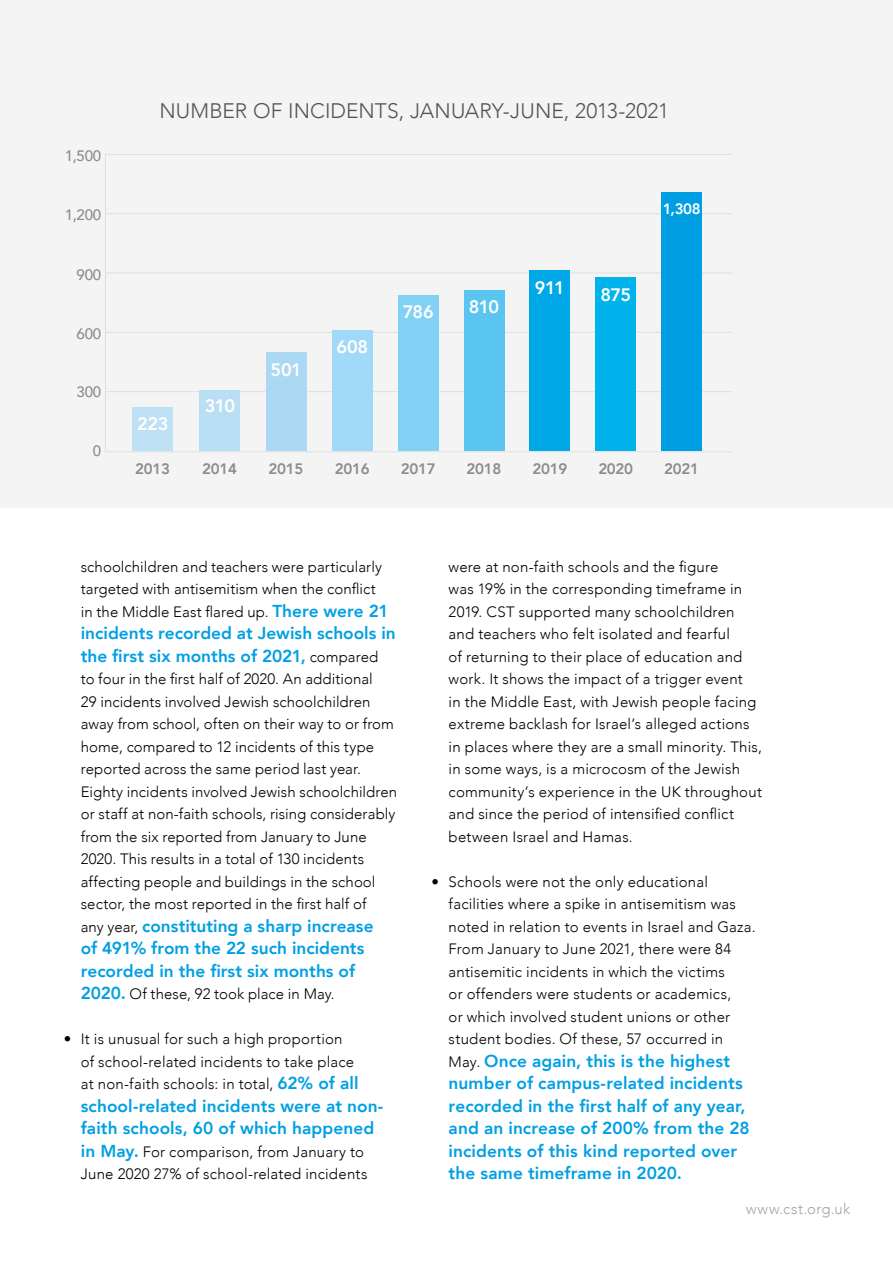
<style>
.page{position:relative;width:893px;height:1263px;background:#fff}
.page>*{position:absolute;margin:0;border:0;box-sizing:border-box;transform-origin:0 0}
.t1{font:300 21px "Avenir";letter-spacing:.005em;color:#555255}
.t2{font:800 18px "Avenir";letter-spacing:-.025em;color:#fff}
.t3{font:800 17.25px/22.5px "Avenir";letter-spacing:.005em;color:#009fe3}
.t4{font:800 15.15px "Avenir";letter-spacing:-.02em;color:#8c8c8c}
.t5{font:500 15.15px "Avenir";letter-spacing:-.02em;color:#8c8c8c}
.t6{font:300 15px/22.5px "Avenir";letter-spacing:.01em;color:#000}
.t7{font:300 15px "Avenir";letter-spacing:.035em;color:#a7a5a6}
.t8{font:800 15px "Avenir";color:#fff}
.s1{font-weight:800;font-size:17.25px;color:#009fe3}
.s2{font-weight:300;font-size:15px;color:#000}
</style>
<div class="page">
<div style="left:0;top:0;width:893px;height:508px;background:#f4f4f5"></div>
<hr style="left:105px;top:451px;width:628px;height:1px;background:#e0dfe0">
<hr style="left:105px;top:154px;width:1px;height:297px;background:#e0dfe0">
<hr style="left:105px;top:391px;width:628px;height:1px;background:#e0dfe0">
<hr style="left:105px;top:332px;width:628px;height:1px;background:#e0dfe0">
<hr style="left:105px;top:273px;width:628px;height:1px;background:#e0dfe0">
<hr style="left:105px;top:213px;width:628px;height:1px;background:#e0dfe0">
<hr style="left:105px;top:154px;width:628px;height:1px;background:#e0dfe0">
<div style="left:662px;top:192px;width:40px;height:259px;background:#009fe3"></div>
<div style="left:266px;top:353px;width:40px;height:98px;background:#abd9f3"></div>
<div style="left:200px;top:390px;width:40px;height:61px;background:#b9dff5"></div>
<div style="left:133px;top:407px;width:40px;height:44px;background:#bee1f6"></div>
<div style="left:596px;top:278px;width:40px;height:173px;background:#00b3ec"></div>
<div style="left:530px;top:271px;width:40px;height:180px;background:#00a8e7"></div>
<div style="left:464px;top:291px;width:40px;height:160px;background:#5bc5f2"></div>
<div style="left:398px;top:296px;width:40px;height:155px;background:#83d0f5"></div>
<div style="left:332px;top:331px;width:40px;height:120px;background:#a1daf8"></div>
<p class="t5" style="left:65px;top:143px;width:38px">1,500</p>
<p class="t5" style="left:65px;top:201px;width:38px">1,200</p>
<p class="t5" style="left:77px;top:262px;width:26px">900</p>
<p class="t5" style="left:77px;top:320px;width:26px">600</p>
<p class="t5" style="left:77px;top:379px;width:26px">300</p>
<p class="t5" style="left:93px;top:437px;width:10px">0</p>
<h1 class="t1" style="left:159px;top:98px;width:511px">NUMBER OF INCIDENTS, JANUARY-JUNE, 2013-2021</h1>
<p class="t2" style="left:137px;top:409px;width:33px">223</p>
<p class="t2" style="left:205px;top:392px;width:32px">310</p>
<p class="t2" style="left:271px;top:355px;width:33px">501</p>
<p class="t2" style="left:336px;top:333px;width:33px">608</p>
<p class="t2" style="left:403px;top:298px;width:32px">786</p>
<p class="t2" style="left:469px;top:293px;width:32px">810</p>
<p class="t2" style="left:535px;top:273px;width:31px">911</p>
<p class="t2" style="left:600px;top:280px;width:32px">875</p>
<p class="t8" style="left:663px;top:197px;width:39px">1,308</p>
<p class="t4" style="left:135px;top:457px;width:36px">2013</p>
<p class="t4" style="left:202px;top:457px;width:36px">2014</p>
<p class="t4" style="left:269px;top:457px;width:36px">2015</p>
<p class="t4" style="left:335px;top:457px;width:36px">2016</p>
<p class="t4" style="left:401px;top:457px;width:36px">2017</p>
<p class="t4" style="left:467px;top:457px;width:36px">2018</p>
<p class="t4" style="left:532px;top:457px;width:36px">2019</p>
<p class="t4" style="left:598px;top:457px;width:36px">2020</p>
<p class="t4" style="left:664px;top:457px;width:36px">2021</p>
<p class="t6" style="left:81px;top:555px;width:309px">schoolchildren and teachers were particularly targeted with antisemitism when the conflict in the Middle East flared up. <span class="s1">There were 21</span></p>
<p class="t3" style="left:81px;top:622px;width:316px">incidents recorded at Jewish schools in the first six months of 2021, <span class="s2">compared</span></p>
<p class="t6" style="left:81px;top:668px;width:318px">to four in the first half of 2020. An additional<br>29 incidents involved Jewish schoolchildren away from school, often on their way to or from home, compared to 12 incidents of this type reported across the same period last year.<br>Eighty incidents involved Jewish schoolchildren or staff at non-faith schools, rising considerably from the six reported from January to June 2020. This results in a total of 130 incidents affecting people and buildings in the school sector, the most reported in the first half of</p>
<p class="t3" style="left:81px;top:914px;width:294px"><span class="s2">any year,</span> constituting a sharp increase of 491% from the 22 such incidents recorded in the first six months of</p>
<p class="t6" style="left:81px;top:983px;width:256px"><span class="s1">2020.</span> Of these, 92 took place in May.</p>
<p class="t6" style="left:81px;top:1028px;width:279px;text-indent:-17px">• It is unusual for such a high proportion of school-related incidents to take place at non-faith schools: in total, <span class="s1">62% of all</span></p>
<p class="t3" style="left:81px;top:1094px;width:304px">school-related incidents were at non&shy;faith schools, 60 of which happened</p>
<p class="t6" style="left:81px;top:1140px;width:288px"><span class="s1">in May.</span> For comparison, from January to<br>June 2020 27% of school-related incidents</p>
<p class="t6" style="left:449px;top:555px;width:315px">were at non-faith schools and the figure<br>was 19% in the corresponding timeframe in 2019. CST supported many schoolchildren and teachers who felt isolated and fearful<br>of returning to their place of education and work. It shows the impact of a trigger event<br>in the Middle East, with Jewish people facing extreme backlash for Israel’s alleged actions in places where they are a small minority. This, in some ways, is a microcosm of the Jewish community’s experience in the UK throughout and since the period of intensified conflict between Israel and Hamas.</p>
<p class="t6" style="left:449px;top:870px;width:309px;text-indent:-17px">• Schools were not the only educational facilities where a spike in antisemitism was noted in relation to events in Israel and Gaza.<br>From January to June 2021, there were 84 antisemitic incidents in which the victims<br>or offenders were students or academics,<br>or which involved student unions or other student bodies. Of these, 57 occurred in</p>
<p class="t3" style="left:449px;top:1049px;width:303px"><span class="s2">May.</span> Once again, this is the highest number of campus-related incidents recorded in the first half of any year, and an increase of 200% from the 28 incidents of this kind reported over the same timeframe in 2020.</p>
<p class="t7" style="left:746px;top:1200px;width:106px">www.cst.org.uk</p>
</div>
